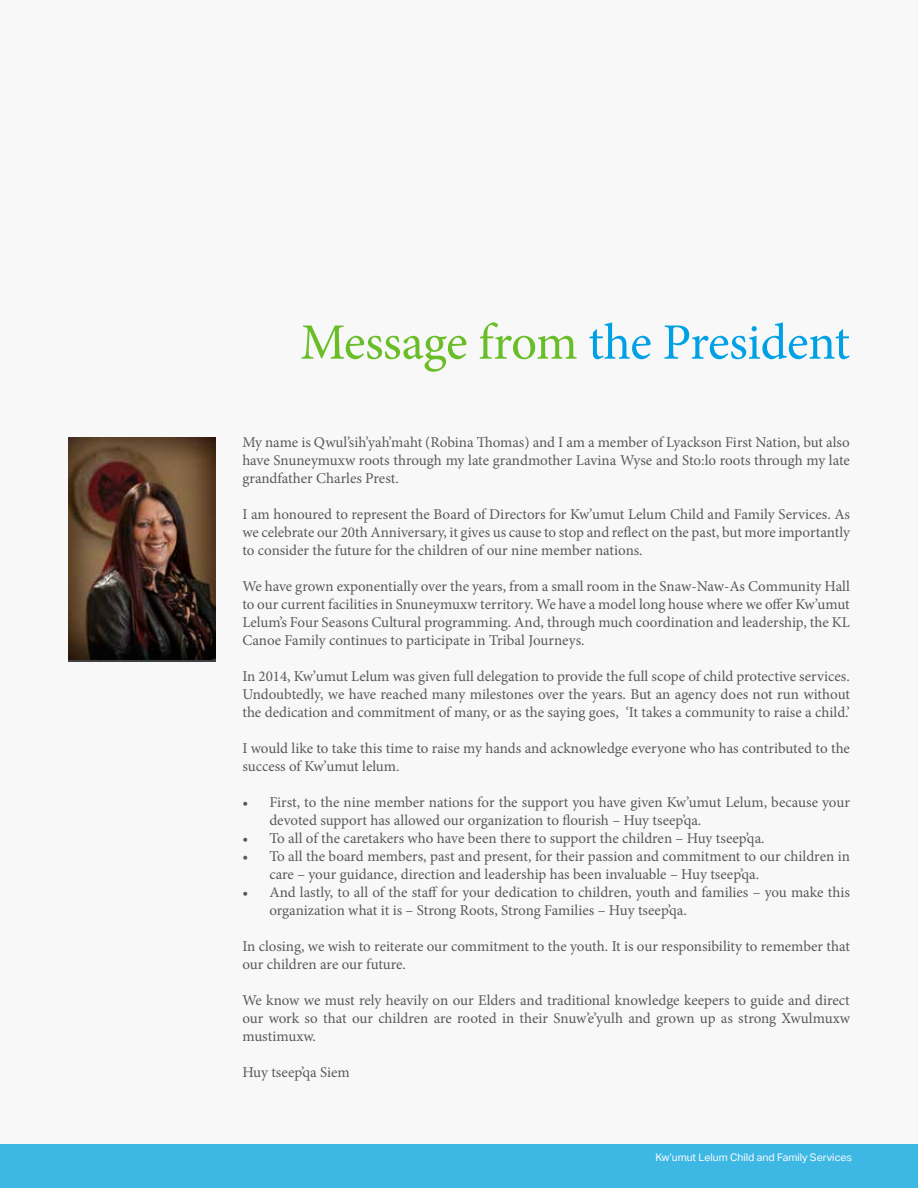
<style>
.page{position:relative;width:918px;height:1188px;background:#f8f8f9}
.page>*{position:absolute;margin:0;border:0;box-sizing:border-box;transform-origin:0 0}
.t1{font:51px "Minion Pro";letter-spacing:-.015em;color:#00a1e4}
.t2{font:15px/18px "Minion Pro";letter-spacing:-.005em;color:#58595b;text-align:justify}
.t3{font:10.5px "Aktiv Grotesk";color:#fff}
.s1{color:#69be28}
</style>
<div class="page">
<div style="left:0;top:1144px;width:918px;height:44px;background:#3db7e4"></div>
<img style="left:68px;top:438px;width:147px;height:221px">
<h1 class="t1" style="left:300px;top:308px;width:551px"><span class="s1">Message from</span> the President</h1>
<p class="t2" style="left:242px;top:434px;width:609px">My name is Qwul’sih’yah’maht (Robina Thomas) and I am a member of Lyackson First Nation, but also have Snuneymuxw roots through my late grandmother Lavina Wyse and Sto:lo roots through my late grandfather Charles Prest.</p>
<p class="t2" style="left:242px;top:506px;width:609px">I am honoured to represent the Board of Directors for Kw’umut Lelum Child and Family Services. As we celebrate our 20th Anniversary, it gives us cause to stop and reflect on the past, but more importantly to consider the future for the children of our nine member nations.</p>
<p class="t2" style="left:242px;top:578px;width:609px">We have grown exponentially over the years, from a small room in the Snaw-Naw-As Community Hall to our current facilities in Snuneymuxw territory. We have a model long house where we offer Kw’umut Lelum’s Four Seasons Cultural programming. And, through much coordination and leadership, the KL Canoe Family continues to participate in Tribal Journeys.</p>
<p class="t2" style="left:242px;top:668px;width:609px">In 2014, Kw’umut Lelum was given full delegation to provide the full scope of child protective services.<br>Undoubtedly, we have reached many milestones over the years. But an agency does not run without the dedication and commitment of many, or as the saying goes, ‘It takes a community to raise a child.’</p>
<p class="t2" style="left:242px;top:740px;width:609px">I would like to take this time to raise my hands and acknowledge everyone who has contributed to the success of Kw’umut lelum.</p>
<p class="t2" style="left:269px;top:794px;width:582px;text-indent:-27px">• First, to the nine member nations for the support you have given Kw’umut Lelum, because your devoted support has allowed our organization to flourish – Huy tseep’qa.</p>
<p class="t2" style="left:242px;top:830px;width:524px">• To all of the caretakers who have been there to support the children – Huy tseep’qa.</p>
<p class="t2" style="left:269px;top:848px;width:582px;text-indent:-27px">• To all the board members, past and present, for their passion and commitment to our children in care – your guidance, direction and leadership has been invaluable – Huy tseep’qa.</p>
<p class="t2" style="left:269px;top:884px;width:582px;text-indent:-27px">• And lastly, to all of the staff for your dedication to children, youth and families – you make this organization what it is – Strong Roots, Strong Families – Huy tseep’qa.</p>
<p class="t2" style="left:242px;top:938px;width:609px">In closing, we wish to reiterate our commitment to the youth. It is our responsibility to remember that our children are our future.</p>
<p class="t2" style="left:242px;top:992px;width:609px">We know we must rely heavily on our Elders and traditional knowledge keepers to guide and direct our work so that our children are rooted in their Snuw’e’yulh and grown up as strong Xwulmuxw mustimuxw.</p>
<p class="t2" style="left:242px;top:1064px;width:109px">Huy tseep’qa Siem</p>
<p class="t3" style="left:655px;top:1151px;width:198px">Kw’umut Lelum Child and Family Services</p>
</div>
